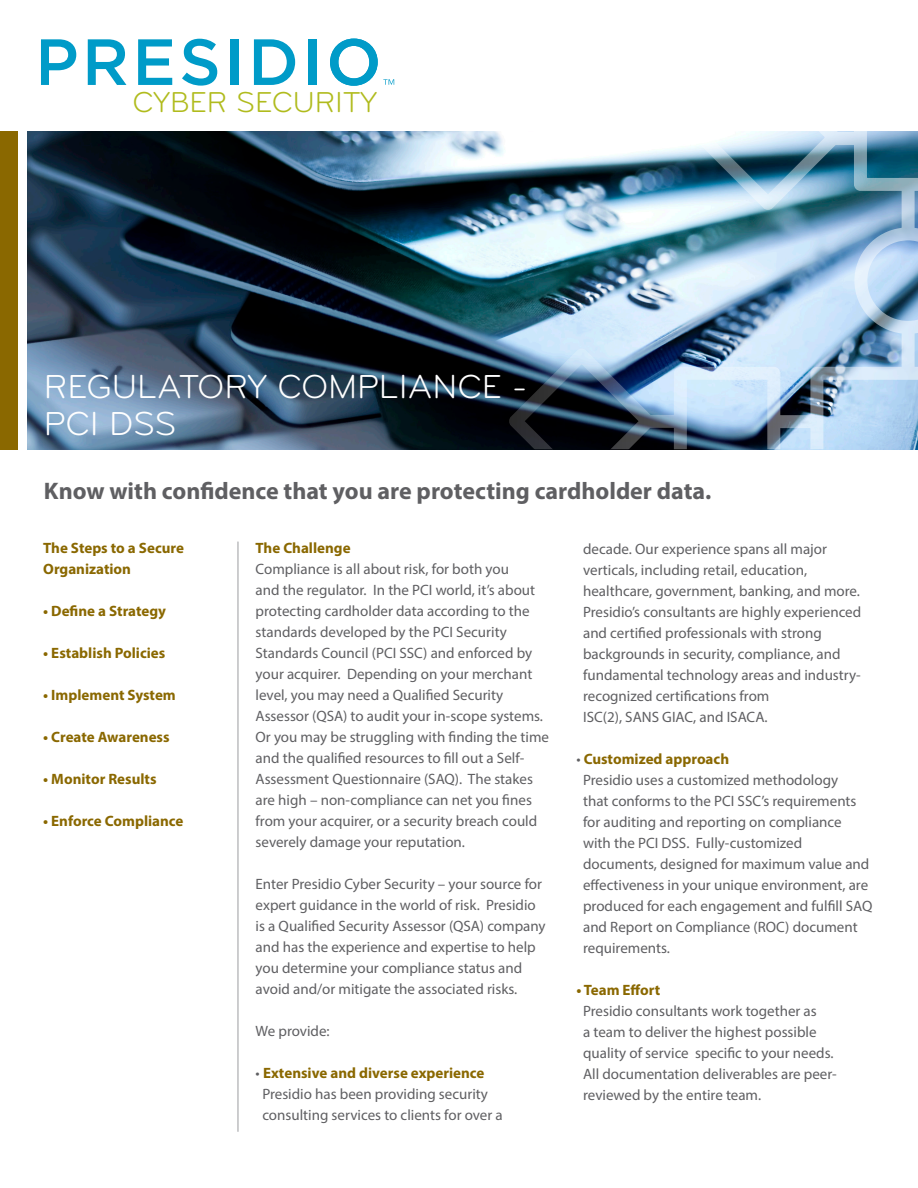
<style>
.page{position:relative;width:918px;height:1188px;background:#fff}
.page>*{position:absolute;margin:0;border:0;box-sizing:border-box;transform-origin:0 0}
.t1{font:34.5px "Bryant";color:#fff}
.t2{font:29.85px "Bryant";color:#b0bb1d}
.t3{font:700 24px "Myriad Pro";color:#5f5f62}
.t4{font:15px/21px "Myriad Pro";color:#5f5f62}
.t5{font:700 15px "Myriad Pro";color:#8a6800}
.s1{font-weight:400;color:#5f5f62}
</style>
<div class="page">
<svg style="left:41px;top:39px;width:35px;height:46px"></svg>
<svg style="left:88px;top:39px;width:38px;height:46px"></svg>
<svg style="left:138px;top:39px;width:34px;height:46px"></svg>
<svg style="left:182px;top:39px;width:35px;height:47px"></svg>
<div style="left:230px;top:39px;width:8px;height:46px;background:#009bc8"></div>
<svg style="left:254px;top:39px;width:41px;height:46px"></svg>
<div style="left:309px;top:39px;width:8px;height:46px;background:#009bc8"></div>
<svg style="left:330px;top:39px;width:64px;height:47px"></svg>
<img style="left:27px;top:131px;width:481px;height:318px">
<div style="left:0;top:131px;width:17px;height:318px;background:#8a6800"></div>
<hr style="left:238px;top:542px;width:1px;height:589px;background:#9b9ca0">
<img style="left:508px;top:131px;width:410px;height:318px">
<h2 class="t2" style="left:133px;top:84px;width:246px">CYBER SECURITY</h2>
<p class="t1" style="left:44px;top:366px;width:485px">REGULATORY COMPLIANCE -</p>
<p class="t1" style="left:44px;top:403px;width:134px">PCI DSS</p>
<p class="t3" style="left:44px;top:476px;width:669px">Know with confidence that you are protecting cardholder data.</p>
<p class="t5" style="left:256px;top:538px;width:97px">The Challenge</p>
<p class="t4" style="left:256px;top:558px;width:295px">Compliance is all about risk, for both you<br>and the regulator. In the PCI world, it’s about protecting cardholder data according to the standards developed by the PCI Security Standards Council (PCI SSC) and enforced by your acquirer. Depending on your merchant level, you may need a Qualified Security Assessor (QSA) to audit your in-scope systems.<br>Or you may be struggling with finding the time and the qualified resources to fill out a Self-Assessment Questionnaire (SAQ). The stakes are high – non-compliance can net you fines from your acquirer, or a security breach could severely damage your reputation.</p>
<p class="t4" style="left:256px;top:873px;width:292px">Enter Presidio Cyber Security – your source for expert guidance in the world of risk. Presidio is a Qualified Security Assessor (QSA) company and has the experience and expertise to help you determine your compliance status and avoid and/or mitigate the associated risks.</p>
<p class="t4" style="left:256px;top:1020px;width:76px">We provide:</p>
<p class="t5" style="left:256px;top:1063px;width:230px"><span class="s1">•</span> Extensive and diverse experience</p>
<p class="t4" style="left:262px;top:1083px;width:242px">Presidio has been providing security consulting services to clients for over a</p>
<p class="t5" style="left:43px;top:538px;width:142px">The Steps to a Secure</p>
<p class="t5" style="left:43px;top:559px;width:89px">Organization</p>
<p class="t5" style="left:43px;top:601px;width:124px">• Define a Strategy</p>
<p class="t5" style="left:43px;top:643px;width:124px">• Establish Policies</p>
<p class="t5" style="left:43px;top:685px;width:134px">• Implement System</p>
<p class="t5" style="left:43px;top:727px;width:128px">• Create Awareness</p>
<p class="t5" style="left:43px;top:769px;width:115px">• Monitor Results</p>
<p class="t5" style="left:43px;top:811px;width:142px">• Enforce Compliance</p>
<p class="t4" style="left:583px;top:538px;width:280px">decade. Our experience spans all major verticals, including retail, education, healthcare, government, banking, and more.<br>Presidio’s consultants are highly experienced and certified professionals with strong backgrounds in security, compliance, and fundamental technology areas and industry&shy;recognized certifications from</p>
<p class="t4" style="left:583px;top:706px;width:186px">ISC(2), SANS GIAC, and ISACA.</p>
<p class="t5" style="left:576px;top:749px;width:154px"><span class="s1">•</span> Customized approach</p>
<p class="t4" style="left:583px;top:769px;width:291px">Presidio uses a customized methodology<br>that conforms to the PCI SSC’s requirements for auditing and reporting on compliance with the PCI DSS. Fully-customized documents, designed for maximum value and effectiveness in your unique environment, are produced for each engagement and fulfill SAQ and Report on Compliance (ROC) document requirements.</p>
<p class="t5" style="left:576px;top:980px;width:85px">• Team Effort</p>
<p class="t4" style="left:583px;top:1000px;width:255px">Presidio consultants work together as<br>a team to deliver the highest possible quality of service specific to your needs.<br>All documentation deliverables are peer&shy;reviewed by the entire team.</p>
</div>
